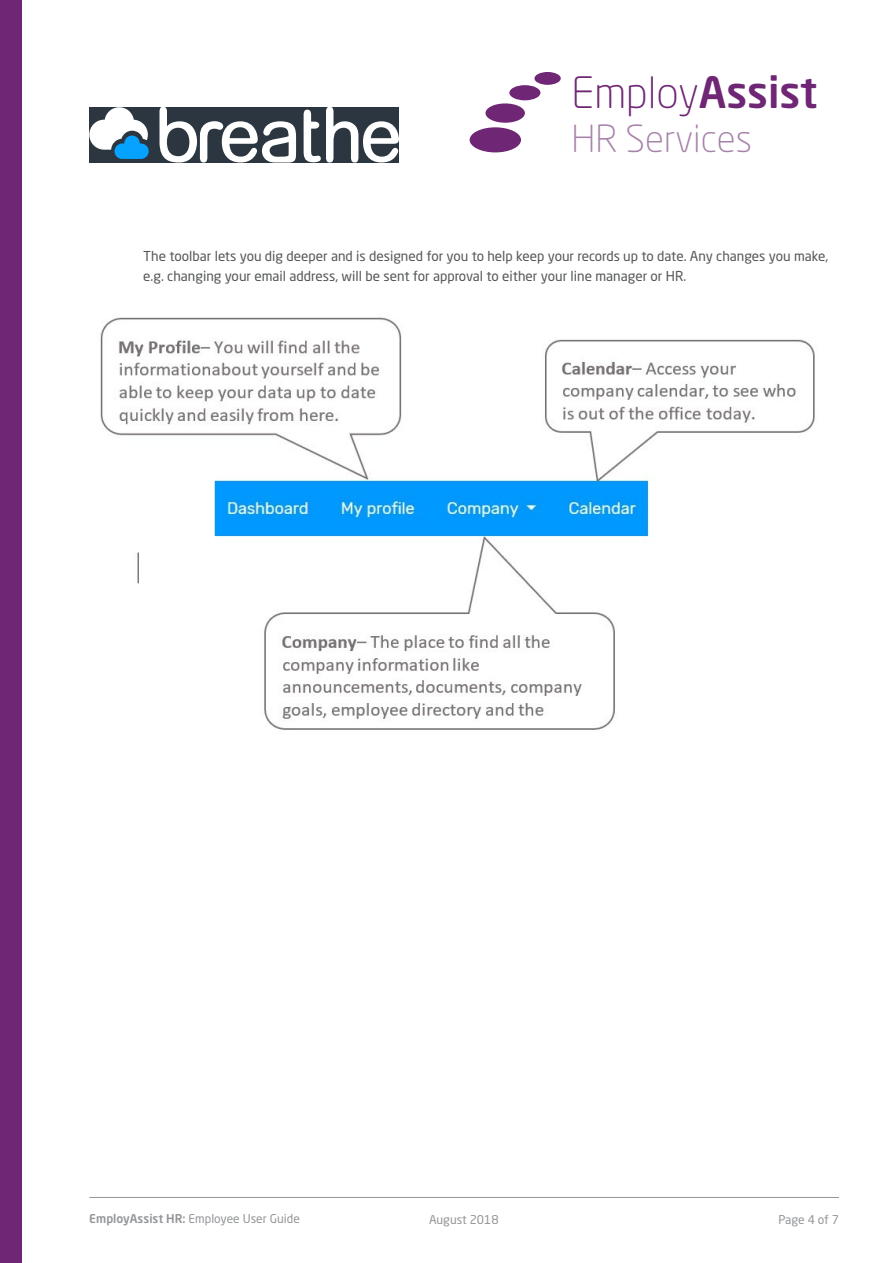
<style>
.page{position:relative;width:893px;height:1263px;background:#fff}
.page>*{position:absolute;margin:0;border:0;box-sizing:border-box;transform-origin:0 0}
.t1{font:300 42.75px "Neo Sans Std";color:#6f2674}
.t2{font:300 36.9px "Neo Sans Std";color:#a682a9}
.t3{font:13.5px/19.5px "Neo Sans Std";color:#545755}
.t4{font:12px "Neo Sans Std";color:#939598}
.s1{font-weight:500}
</style>
<div class="page">
<hr style="left:89px;top:1197px;width:750px;height:1px;background:#939598">
<div style="left:0;top:0;width:21px;height:1263px;background:#6f2674"></div>
<div style="left:470px;top:127px;width:51px;height:25px;background:#6f2674;border-radius:50%"></div>
<div style="left:509px;top:85px;width:31px;height:15px;background:#6f2674;border-radius:50%"></div>
<div style="left:485px;top:103px;width:40px;height:20px;background:#6f2674;border-radius:50%"></div>
<div style="left:534px;top:72px;width:27px;height:13px;background:#6f2674;border-radius:50%"></div>
<svg style="left:89px;top:107px;width:310px;height:56px"></svg>
<img style="left:100px;top:317px;width:715px;height:413px">
<h1 class="t1" style="left:572px;top:67px;width:247px">Employ<span class="s1">Assist</span></h1>
<h2 class="t2" style="left:572px;top:117px;width:182px">HR Services</h2>
<p class="t3" style="left:143px;top:246px;width:686px">The toolbar lets you dig deeper and is designed for you to help keep your records up to date. Any changes you make, e.g. changing your email address, will be sent for approval to either your line manager or HR.</p>
<p class="t4" style="left:89px;top:1211px;width:212px"><span class="s1">EmployAssist HR:</span> Employee User Guide</p>
<p class="t4" style="left:429px;top:1212px;width:71px">August 2018</p>
<p class="t4" style="left:778px;top:1212px;width:62px">Page 4 of 7</p>
</div>
